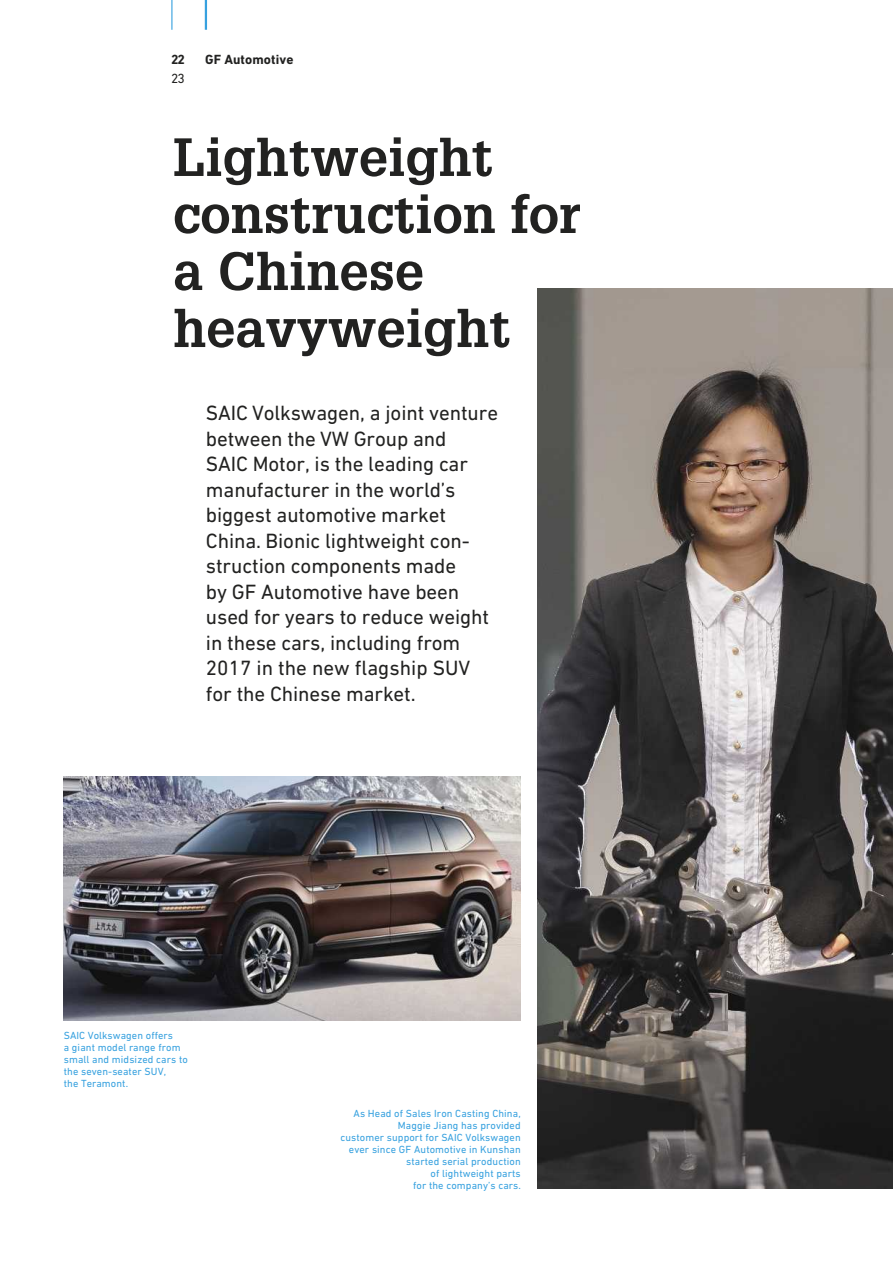
<style>
.page{position:relative;width:893px;height:1263px;background:#fff}
.page>*{position:absolute;margin:0;border:0;box-sizing:border-box;transform-origin:0 0}
.t1{font:700 52.5px/57px "Glypha LT Pro";color:#222221}
.t2{font:21px/25.5px "DIN Next W1 G";letter-spacing:-.005em;color:#222221}
.t3{font:700 13.5px "DIN Next W1 G";letter-spacing:.01em;color:#222221}
.t4{font:13.5px "DIN Next W1 G";color:#222221}
.t5{font:10.5px/12px "DIN Next W1 G";letter-spacing:.01em;color:#37a1df;text-align:right}
</style>
<div class="page">
<img style="left:538px;top:289px;width:355px;height:900px">
<img style="left:64px;top:776px;width:457px;height:244px">
<hr style="left:171px;top:0;width:1px;height:30px;background:#37a1df">
<hr style="left:205px;top:0;width:2px;height:30px;background:#37a1df">
<p class="t3" style="left:171px;top:51px;width:15px">22</p>
<p class="t4" style="left:171px;top:70px;width:15px">23</p>
<p class="t3" style="left:205px;top:51px;width:90px">GF Automotive</p>
<h1 class="t1" style="left:173px;top:127px;width:409px">Lightweight construction for a Chinese heavyweight</h1>
<p class="t2" style="left:206px;top:400px;width:294px">SAIC Volkswagen, a joint venture between the VW Group and<br>SAIC Motor, is the leading car manufacturer in the world’s biggest automotive market<br>China. Bionic lightweight con&shy;struction components made<br>by GF Automotive have been used for years to reduce weight in these cars, including from<br>2017 in the new flagship SUV for the Chinese market.</p>
<p class="t5" style="left:64px;top:1029px;width:126px;text-align:left">SAIC Volkswagen offers<br>a giant model range from small and midsized cars to the seven-seater SUV,<br>the Teramont.</p>
<p class="t5" style="left:340px;top:1107px;width:182px">As Head of Sales Iron Casting China,<br>Maggie Jiang has provided<br>customer support for SAIC Volkswagen ever since GF Automotive in Kunshan started serial production<br>of lightweight parts<br>for the company’s cars.</p>
</div>
